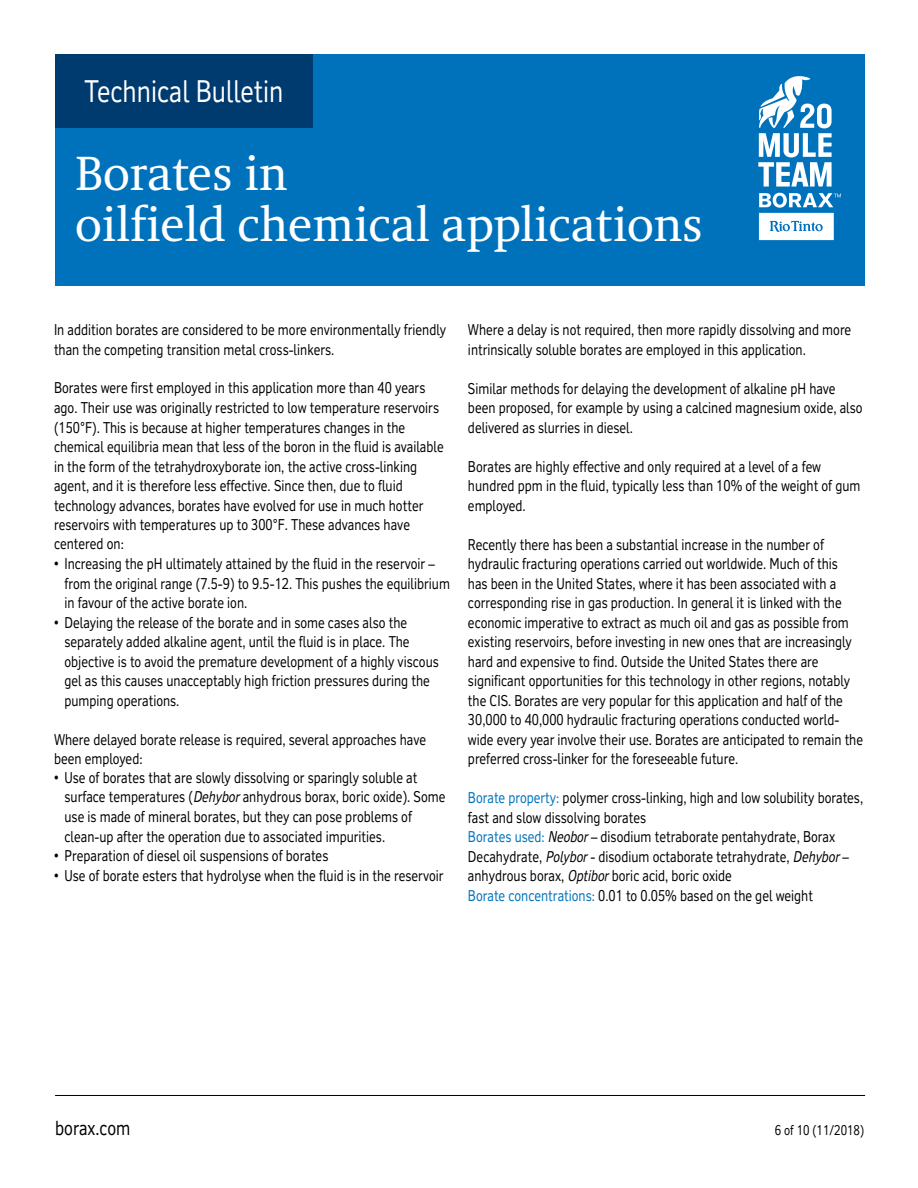
<style>
.page{position:relative;width:918px;height:1188px;background:#fff}
.page>*{position:absolute;margin:0;border:0;box-sizing:border-box;transform-origin:0 0}
.t1{font:49.5px/51px "RT Albanese";color:#fff}
.t2{font:30px "RT Vickerman";color:#fff;scale:.85 1}
.t3{font:19.5px "RT Vickerman";color:#000;scale:.85 1}
.t4{font:15px/19.5px "RT Vickerman";color:#000;scale:.85 1}
.t5{font:13.5px "RT Vickerman";color:#000;scale:.85 1}
.s1{font-style:italic}
.s2{color:#0072bc}
</style>
<div class="page">
<div style="left:55px;top:54px;width:810px;height:231px;background:#0072bc"></div>
<hr style="left:55px;top:1095px;width:810px;height:1px;background:#000">
<svg style="left:758px;top:76px;width:74px;height:111px"></svg>
<svg style="left:759px;top:193px;width:82px;height:47px"></svg>
<div style="left:55px;top:54px;width:257px;height:73px;background:#003b70"></div>
<h2 class="t2" style="left:84px;top:73px;width:236px">Technical Bulletin</h2>
<h1 class="t1" style="left:76px;top:147px;width:628px">Borates in<br>oilfield chemical applications</h1>
<p class="t4" style="left:54px;top:320px;width:463px">In addition borates are considered to be more environmentally friendly than the competing transition metal cross-linkers.</p>
<p class="t4" style="left:54px;top:378px;width:460px">Borates were first employed in this application more than 40 years ago. Their use was originally restricted to low temperature reservoirs (150°F). This is because at higher temperatures changes in the chemical equilibria mean that less of the boron in the fluid is available in the form of the tetrahydroxyborate ion, the active cross-linking agent, and it is therefore less effective. Since then, due to fluid technology advances, borates have evolved for use in much hotter reservoirs with temperatures up to 300°F. These advances have centered on:</p>
<p class="t4" style="left:65px;top:554px;width:455px;text-indent:-11px">• Increasing the pH ultimately attained by the fluid in the reservoir – from the original range (7.5-9) to 9.5-12. This pushes the equilibrium in favour of the active borate ion.</p>
<p class="t4" style="left:65px;top:612px;width:442px;text-indent:-11px">• Delaying the release of the borate and in some cases also the separately added alkaline agent, until the fluid is in place. The objective is to avoid the premature development of a highly viscous gel as this causes unacceptably high friction pressures during the pumping operations.</p>
<p class="t4" style="left:54px;top:729px;width:439px">Where delayed borate release is required, several approaches have been employed:</p>
<p class="t4" style="left:64px;top:768px;width:450px;text-indent:-10px">• Use of borates that are slowly dissolving or sparingly soluble at surface temperatures (<span class="s1">Dehybor</span> anhydrous borax, boric oxide). Some use is made of mineral borates, but they can pose problems of clean-up after the operation due to associated impurities.</p>
<p class="t4" style="left:54px;top:846px;width:324px">• Preparation of diesel oil suspensions of borates</p>
<p class="t4" style="left:54px;top:865px;width:460px">• Use of borate esters that hydrolyse when the fluid is in the reservoir</p>
<p class="t4" style="left:468px;top:320px;width:452px">Where a delay is not required, then more rapidly dissolving and more intrinsically soluble borates are employed in this application.</p>
<p class="t4" style="left:468px;top:378px;width:466px">Similar methods for delaying the development of alkaline pH have been proposed, for example by using a calcined magnesium oxide, also delivered as slurries in diesel.</p>
<p class="t4" style="left:468px;top:456px;width:463px">Borates are highly effective and only required at a level of a few hundred ppm in the fluid, typically less than 10% of the weight of gum employed.</p>
<p class="t4" style="left:468px;top:534px;width:466px">Recently there has been a substantial increase in the number of hydraulic fracturing operations carried out worldwide. Much of this<br>has been in the United States, where it has been associated with a corresponding rise in gas production. In general it is linked with the economic imperative to extract as much oil and gas as possible from existing reservoirs, before investing in new ones that are increasingly hard and expensive to find. Outside the United States there are significant opportunities for this technology in other regions, notably the CIS. Borates are very popular for this application and half of the 30,000 to 40,000 hydraulic fracturing operations conducted world&shy;wide every year involve their use. Borates are anticipated to remain the preferred cross-linker for the foreseeable future.</p>
<p class="t4" style="left:468px;top:788px;width:466px"><span class="s2">Borate property:</span> polymer cross-linking, high and low solubility borates, fast and slow dissolving borates<br><span class="s2">Borates used:</span> <span class="s1">Neobor</span> – disodium tetraborate pentahydrate, Borax Decahydrate, <span class="s1">Polybor</span> - disodium octaborate tetrahydrate, <span class="s1">Dehybor</span> – anhydrous borax, <span class="s1">Optibor</span> boric acid, boric oxide<br><span class="s2">Borate concentrations:</span> 0.01 to 0.05% based on the gel weight</p>
<h3 class="t3" style="left:55px;top:1116px;width:90px">borax.com</h3>
<p class="t5" style="left:775px;top:1122px;width:107px">6 of 10 (11/2018)</p>
</div>
